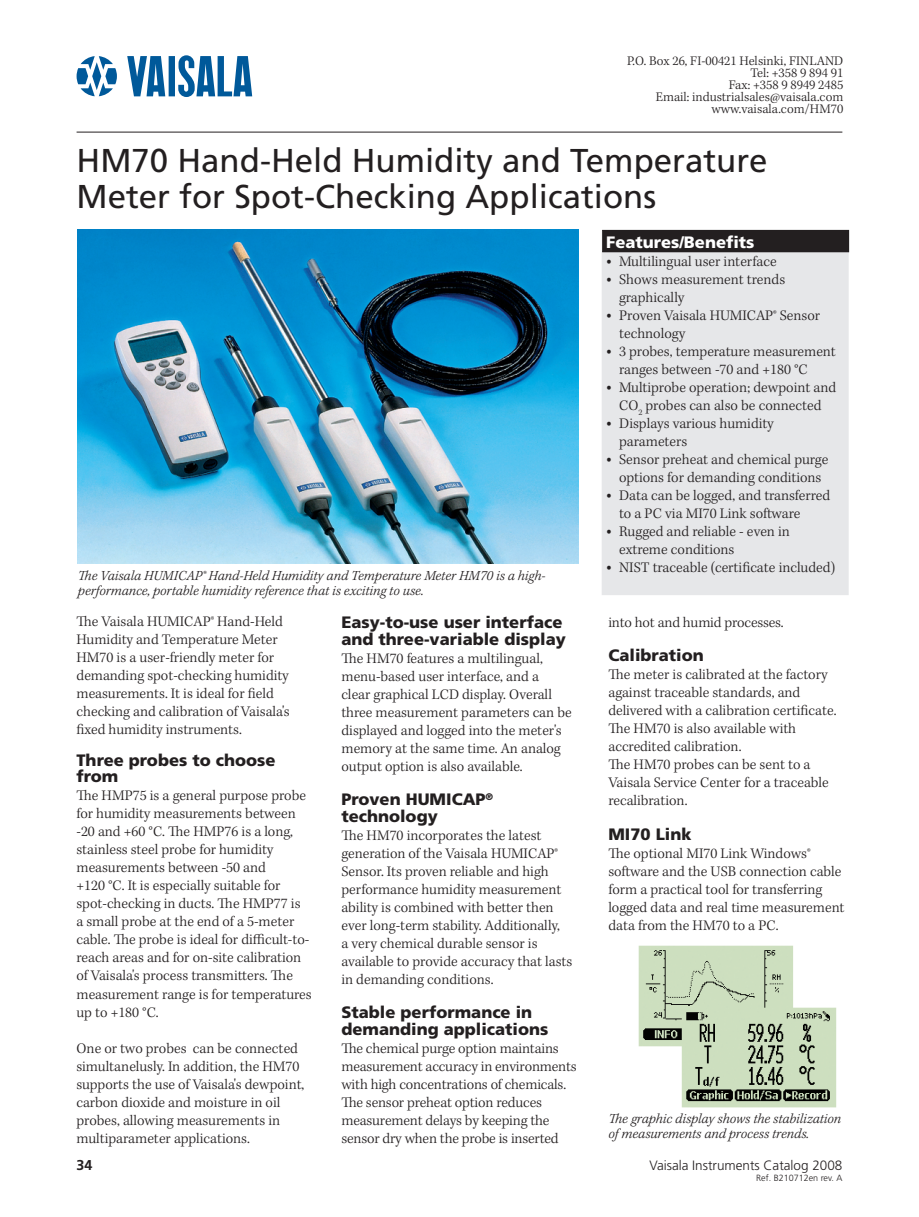
<style>
.page{position:relative;width:919px;height:1217px;background:#fff}
.page>*{position:absolute;margin:0;border:0;box-sizing:border-box;transform-origin:0 0}
.t1{font:33px/36px "Frutiger LT Std";color:#231f20}
.t2{font:900 16.5px/16.5px "Frutiger LT Std";color:#231f20}
.t3{font:900 16.5px "Frutiger LT Std";color:#fff}
.t4{font:300 15px/18px "Kepler Std";color:#231f20}
.t5{font:italic 300 14.25px/15px "Kepler Std";color:#231f20}
.t6{font:700 14.25px "Frutiger LT Std";color:#231f20}
.t7{font:300 13.5px/12px "Kepler Std";color:#231f20;text-align:right}
.t8{font:300 13.5px "Frutiger LT Std";color:#231f20}
.t9{font:300 9px "Frutiger LT Std";color:#231f20}
.s1{font-size:19.5px}
</style>
<div class="page">
<hr style="left:77px;top:132px;width:765px;height:1px;background:#231f20">
<svg style="left:127px;top:55px;width:125px;height:42px"></svg>
<svg style="left:77px;top:56px;width:40px;height:40px"></svg>
<img style="left:77px;top:230px;width:501px;height:333px">
<img style="left:638px;top:945px;width:199px;height:163px">
<div style="left:602px;top:231px;width:246px;height:363px;background:#e6e7e9"></div>
<div style="left:602px;top:230px;width:246px;height:22px;background:#231f20"></div>
<p class="t7" style="left:627px;top:55px;width:217px">P.O. Box 26, FI-00421 Helsinki, FINLAND<br>Tel: +358 9 894 91<br>Fax: +358 9 8949 2485<br>Email: industrialsales@vaisala.com www.vaisala.com/HM70</p>
<h1 class="t1" style="left:77px;top:143px;width:692px">HM70 Hand-Held Humidity and Temperature<br>Meter for Spot-Checking Applications</h1>
<p class="t3" style="left:606px;top:232px;width:150px">Features/Benefits</p>
<p class="t4" style="left:606px;top:253px;width:172px"><span class="s1">•</span> Multilingual user interface</p>
<p class="t4" style="left:619px;top:271px;width:168px;text-indent:-13px"><span class="s1">•</span> Shows measurement trends graphically</p>
<p class="t4" style="left:619px;top:307px;width:203px;text-indent:-13px"><span class="s1">•</span> Proven Vaisala HUMICAP® Sensor technology</p>
<p class="t4" style="left:619px;top:343px;width:218px;text-indent:-13px"><span class="s1">•</span> 3 probes, temperature measurement ranges between -70 and +180 °C</p>
<p class="t4" style="left:606px;top:379px;width:231px;text-align:center"><span class="s1">•</span> Multiprobe operation; dewpoint and<br>CO<sub>2</sub> probes can also be connected</p>
<p class="t4" style="left:619px;top:415px;width:156px;text-indent:-13px"><span class="s1">•</span> Displays various humidity parameters</p>
<p class="t4" style="left:606px;top:451px;width:223px;text-align:center"><span class="s1">•</span> Sensor preheat and chemical purge options for demanding conditions</p>
<p class="t4" style="left:619px;top:487px;width:212px;text-indent:-13px"><span class="s1">•</span> Data can be logged, and transferred to a PC via MI70 Link software</p>
<p class="t4" style="left:619px;top:523px;width:172px;text-indent:-13px"><span class="s1">•</span> Rugged and reliable - even in extreme conditions</p>
<p class="t4" style="left:606px;top:559px;width:230px"><span class="s1">•</span> NIST traceable (certificate included)</p>
<p class="t5" style="left:78px;top:568px;width:469px">The Vaisala HUMICAP® Hand-Held Humidity and Temperature Meter HM70 is a high&shy;performance, portable humidity reference that is exciting to use.</p>
<p class="t4" style="left:76px;top:613px;width:215px">The Vaisala HUMICAP® Hand-Held Humidity and Temperature Meter HM70 is a user-friendly meter for demanding spot-checking humidity measurements. It is ideal for field checking and calibration of Vaisala's fixed humidity instruments.</p>
<p class="t2" style="left:76px;top:751px;width:200px">Three probes to choose from</p>
<p class="t4" style="left:76px;top:787px;width:237px">The HMP75 is a general purpose probe for humidity measurements between -20 and +60 °C. The HMP76 is a long, stainless steel probe for humidity measurements between -50 and<br>+120 °C. It is especially suitable for spot-checking in ducts. The HMP77 is<br>a small probe at the end of a 5-meter cable. The probe is ideal for difficult-to&shy;reach areas and for on-site calibration of Vaisala's process transmitters. The measurement range is for temperatures up to +180 °C.</p>
<p class="t4" style="left:76px;top:1039px;width:229px">One or two probes can be connected simultanelusly. In addition, the HM70 supports the use of Vaisala's dewpoint, carbon dioxide and moisture in oil probes, allowing measurements in multiparameter applications.</p>
<p class="t2" style="left:341px;top:614px;width:226px">Easy-to-use user interface and three-variable display</p>
<p class="t4" style="left:341px;top:649px;width:232px">The HM70 features a multilingual, menu-based user interface, and a clear graphical LCD display. Overall three measurement parameters can be displayed and logged into the meter's memory at the same time. An analog output option is also available.</p>
<p class="t2" style="left:341px;top:791px;width:153px">Proven HUMICAP<sup>® </sup>technology</p>
<p class="t4" style="left:341px;top:826px;width:232px">The HM70 incorporates the latest generation of the Vaisala HUMICAP® Sensor. Its proven reliable and high performance humidity measurement ability is combined with better then ever long-term stability. Additionally,<br>a very chemical durable sensor is available to provide accuracy that lasts in demanding conditions.</p>
<p class="t2" style="left:341px;top:1004px;width:208px">Stable performance in demanding applications</p>
<p class="t4" style="left:341px;top:1039px;width:237px">The chemical purge option maintains measurement accuracy in environments with high concentrations of chemicals.<br>The sensor preheat option reduces measurement delays by keeping the sensor dry when the probe is inserted</p>
<p class="t4" style="left:608px;top:613px;width:177px">into hot and humid processes.</p>
<p class="t2" style="left:608px;top:647px;width:97px">Calibration</p>
<p class="t4" style="left:608px;top:666px;width:229px">The meter is calibrated at the factory against traceable standards, and delivered with a calibration certificate.<br>The HM70 is also available with accredited calibration.<br>The HM70 probes can be sent to a<br>Vaisala Service Center for a traceable recalibration.</p>
<p class="t2" style="left:608px;top:825px;width:85px">MI70 Link</p>
<p class="t4" style="left:608px;top:844px;width:238px">The optional MI70 Link Windows® software and the USB connection cable form a practical tool for transferring logged data and real time measurement data from the HM70 to a PC.</p>
<p class="t5" style="left:608px;top:1111px;width:234px">The graphic display shows the stabilization of measurements and process trends.</p>
<p class="t6" style="left:77px;top:1156px;width:17px">34</p>
<p class="t8" style="left:649px;top:1157px;width:194px">Vaisala Instruments Catalog 2008</p>
<p class="t9" style="left:756px;top:1172px;width:88px">Ref. B210712en rev. A</p>
</div>
